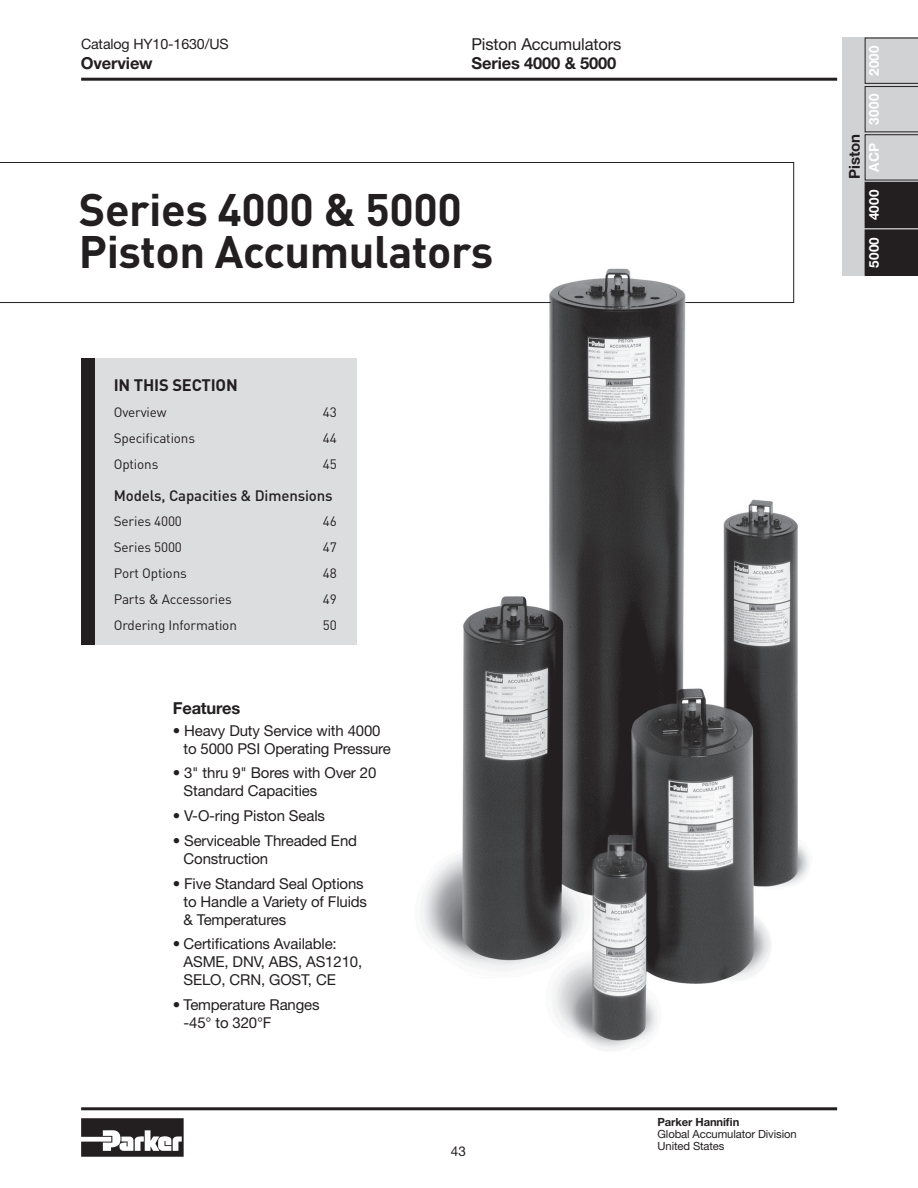
<style>
.page{position:relative;width:918px;height:1188px;background:#fff}
.page>*{position:absolute;margin:0;border:0;box-sizing:border-box;transform-origin:0 0}
.t1{font:700 45px/42px "DINOT";letter-spacing:-.01em;color:#231f20}
.t2{font:700 16.5px "Helvetica Neue LT Std";letter-spacing:-.01em;color:#231f20}
.t3{font:16.5px "Helvetica Neue LT Std";letter-spacing:-.01em;color:#231f20}
.t4{font:700 16.5px "DINOT";letter-spacing:-.01em;color:#231f20}
.t5{font:15px/18px "Helvetica Neue LT Std";letter-spacing:-.01em;color:#231f20}
.t6{font:500 15px "DINOT";letter-spacing:-.01em;color:#231f20}
.t7{font:700 15px "Helvetica Neue LT Std";letter-spacing:-.01em;color:#231f20}
.t8{font:14.25px "Helvetica Neue LT Std";letter-spacing:-.01em;color:#231f20}
.t9{font:13.5px "DINOT";letter-spacing:-.01em;color:#231f20}
.t10{font:700 13.5px "Helvetica Neue LT Std";letter-spacing:.02em;color:#fff}
.t11{font:13.5px "Helvetica Neue LT Std";color:#231f20}
.t12{font:11.25px/12px "Helvetica Neue LT Std";letter-spacing:-.01em;color:#231f20}
.t13{font:700 11.25px "Helvetica Neue LT Std";letter-spacing:-.01em;color:#231f20}
</style>
<div class="page">
<hr style="left:81px;top:78px;width:756px;height:3px;background:#231f20">
<hr style="left:81px;top:1107px;width:756px;height:3px;background:#231f20">
<svg style="left:81px;top:1118px;width:103px;height:39px"></svg>
<div style="left:842px;top:38px;width:76px;height:238px;background:#d1d2d4"></div>
<svg style="left:865px;top:38px;width:53px;height:238px"></svg>
<img style="left:421px;top:252px;width:388px;height:799px">
<div style="left:91px;top:359px;width:266px;height:286px;background:#dcdddf"></div>
<div style="left:81px;top:359px;width:13px;height:286px;background:#231f20"></div>
<svg style="left:0;top:162px;width:794px;height:141px"></svg>
<p class="t8" style="left:81px;top:35px;width:149px">Catalog HY10-1630/US</p>
<p class="t3" style="left:471px;top:35px;width:151px">Piston Accumulators</p>
<p class="t2" style="left:81px;top:53px;width:73px">Overview</p>
<p class="t2" style="left:472px;top:53px;width:146px">Series 4000 &amp; 5000</p>
<h1 class="t1" style="left:79px;top:187px;width:416px">Series 4000 &amp; 5000<br>Piston Accumulators</h1>
<p class="t4" style="left:114px;top:374px;width:126px">IN THIS SECTION</p>
<p class="t9" style="left:114px;top:403px;width:54px">Overview</p>
<p class="t9" style="left:323px;top:403px;width:15px">43</p>
<p class="t9" style="left:114px;top:429px;width:83px">Specifications</p>
<p class="t9" style="left:323px;top:429px;width:15px">44</p>
<p class="t9" style="left:114px;top:455px;width:46px">Options</p>
<p class="t9" style="left:323px;top:455px;width:15px">45</p>
<p class="t6" style="left:114px;top:485px;width:220px">Models, Capacities &amp; Dimensions</p>
<p class="t9" style="left:114px;top:512px;width:70px">Series 4000</p>
<p class="t9" style="left:323px;top:512px;width:15px">46</p>
<p class="t9" style="left:114px;top:538px;width:70px">Series 5000</p>
<p class="t9" style="left:323px;top:538px;width:15px">47</p>
<p class="t9" style="left:114px;top:564px;width:75px">Port Options</p>
<p class="t9" style="left:323px;top:564px;width:15px">48</p>
<p class="t9" style="left:114px;top:590px;width:120px">Parts &amp; Accessories</p>
<p class="t9" style="left:323px;top:590px;width:15px">49</p>
<p class="t9" style="left:114px;top:616px;width:125px">Ordering Information</p>
<p class="t9" style="left:323px;top:616px;width:15px">50</p>
<p class="t2" style="left:173px;top:698px;width:69px">Features</p>
<p class="t5" style="left:184px;top:721px;width:209px;text-indent:-11px">• Heavy Duty Service with 4000 to 5000 PSI Operating Pressure</p>
<p class="t5" style="left:184px;top:764px;width:194px;text-indent:-11px">• 3" thru 9" Bores with Over 20<br>Standard Capacities</p>
<p class="t5" style="left:173px;top:807px;width:154px">• V-O-ring Piston Seals</p>
<p class="t5" style="left:184px;top:831px;width:175px;text-indent:-11px">• Serviceable Threaded End<br>Construction</p>
<p class="t5" style="left:184px;top:874px;width:185px;text-indent:-11px">• Five Standard Seal Options to Handle a Variety of Fluids &amp; Temperatures</p>
<p class="t5" style="left:184px;top:935px;width:180px;text-indent:-11px">• Certifications Available:<br>ASME, DNV, ABS, AS1210,<br>SELO, CRN, GOST, CE</p>
<p class="t5" style="left:184px;top:996px;width:138px;text-indent:-11px">• Temperature Ranges -45° to 320°F</p>
<p class="t11" style="left:451px;top:1143px;width:16px">43</p>
<p class="t13" style="left:658px;top:1115px;width:83px">Parker Hannifin</p>
<p class="t12" style="left:658px;top:1128px;width:141px">Global Accumulator Division<br>United States</p>
<p class="t7" style="left:845px;top:179px;width:46px;rotate:-90deg">Piston</p>
<p class="t10" style="left:866px;top:76px;width:32px;rotate:-90deg">2000</p>
<p class="t10" style="left:866px;top:125px;width:32px;rotate:-90deg">3000</p>
<p class="t10" style="left:866px;top:172px;width:30px;rotate:-90deg">ACP</p>
<p class="t10" style="left:866px;top:268px;width:80px;rotate:-90deg">5000 4000</p>
</div>
